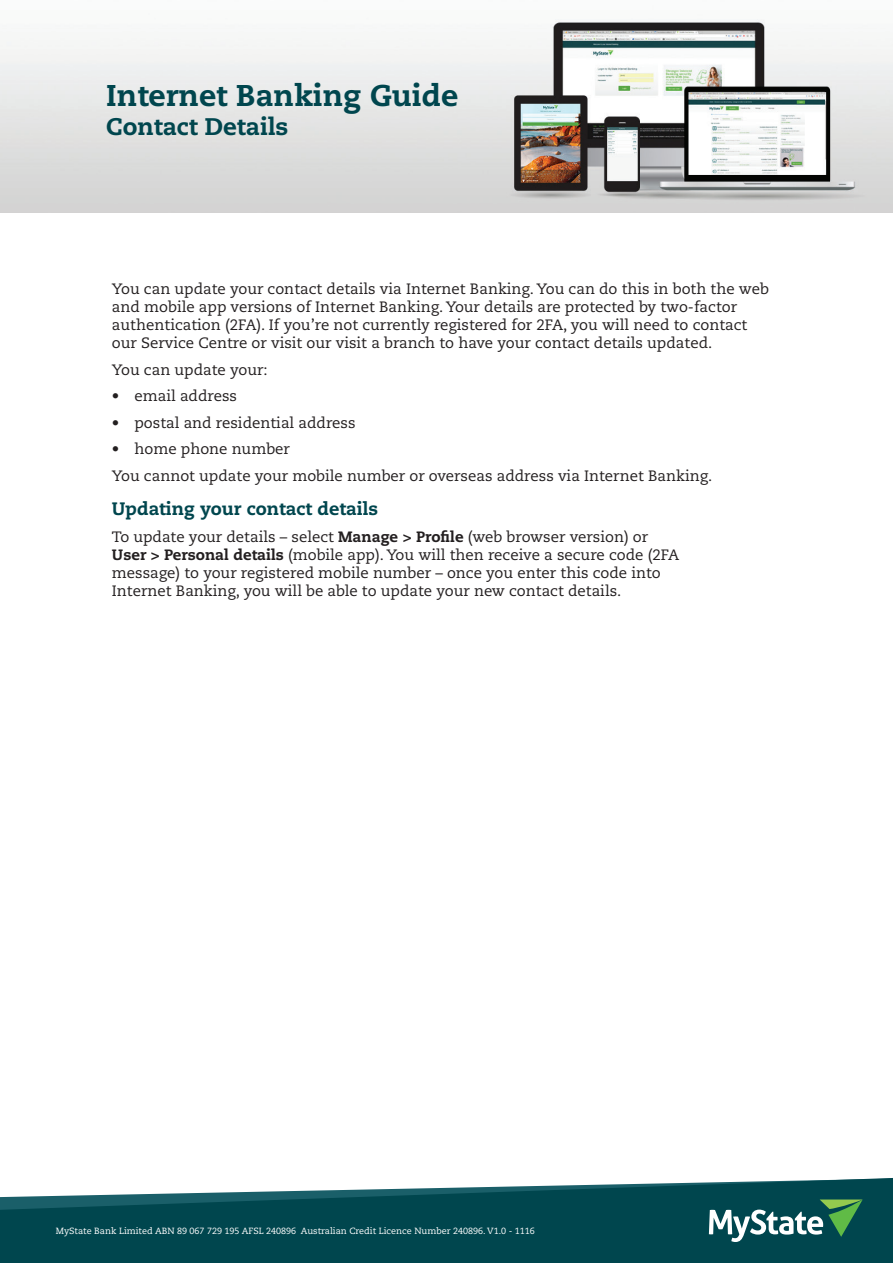
<style>
.page{position:relative;width:893px;height:1263px;background:#fff}
.page>*{position:absolute;margin:0;border:0;box-sizing:border-box;transform-origin:0 0}
.t1{font:800 30px "Caecilia LT Std";color:#00464e}
.t2{font:800 24px "Caecilia LT Std";color:#00464e}
.t3{font:800 18px "Caecilia LT Std";color:#00464e}
.t4{font:15px/18px "Caecilia LT Std";color:#231f20}
.t5{font:9px "Caecilia LT Std";color:#fff}
.s1{font-weight:800}
</style>
<div class="page">
<img style="left:0;top:19px;width:893px;height:194px">
<svg style="left:0;top:1178px;width:893px;height:85px;fill:#00464e"></svg>
<svg style="left:709px;top:1199px;width:154px;height:43px"></svg>
<h1 class="t1" style="left:106px;top:77px;width:354px">Internet Banking Guide</h1>
<h2 class="t2" style="left:106px;top:112px;width:184px">Contact Details</h2>
<p class="t4" style="left:112px;top:280px;width:658px">You can update your contact details via Internet Banking. You can do this in both the web and mobile app versions of Internet Banking. Your details are protected by two-factor authentication (2FA). If you’re not currently registered for 2FA, you will need to contact our Service Centre or visit our visit a branch to have your contact details updated.</p>
<p class="t4" style="left:112px;top:361px;width:157px">You can update your:</p>
<p class="t4" style="left:112px;top:387px;width:127px">• email address</p>
<p class="t4" style="left:112px;top:414px;width:245px">• postal and residential address</p>
<p class="t4" style="left:112px;top:436px;width:602px;line-height:26.5px">• home phone number<br>You cannot update your mobile number or overseas address via Internet Banking.</p>
<p class="t3" style="left:112px;top:498px;width:268px">Updating your contact details</p>
<p class="t4" style="left:112px;top:528px;width:569px">To update your details – select <span class="s1">Manage &gt; Profile</span> (web browser version) or <span class="s1">User &gt; Personal details</span> (mobile app). You will then receive a secure code (2FA message) to your registered mobile number – once you enter this code into Internet Banking, you will be able to update your new contact details.</p>
<p class="t5" style="left:56px;top:1226px;width:481px">MyState Bank Limited ABN 89 067 729 195 AFSL 240896 Australian Credit Licence Number 240896. V1.0 - 1116</p>
</div>
